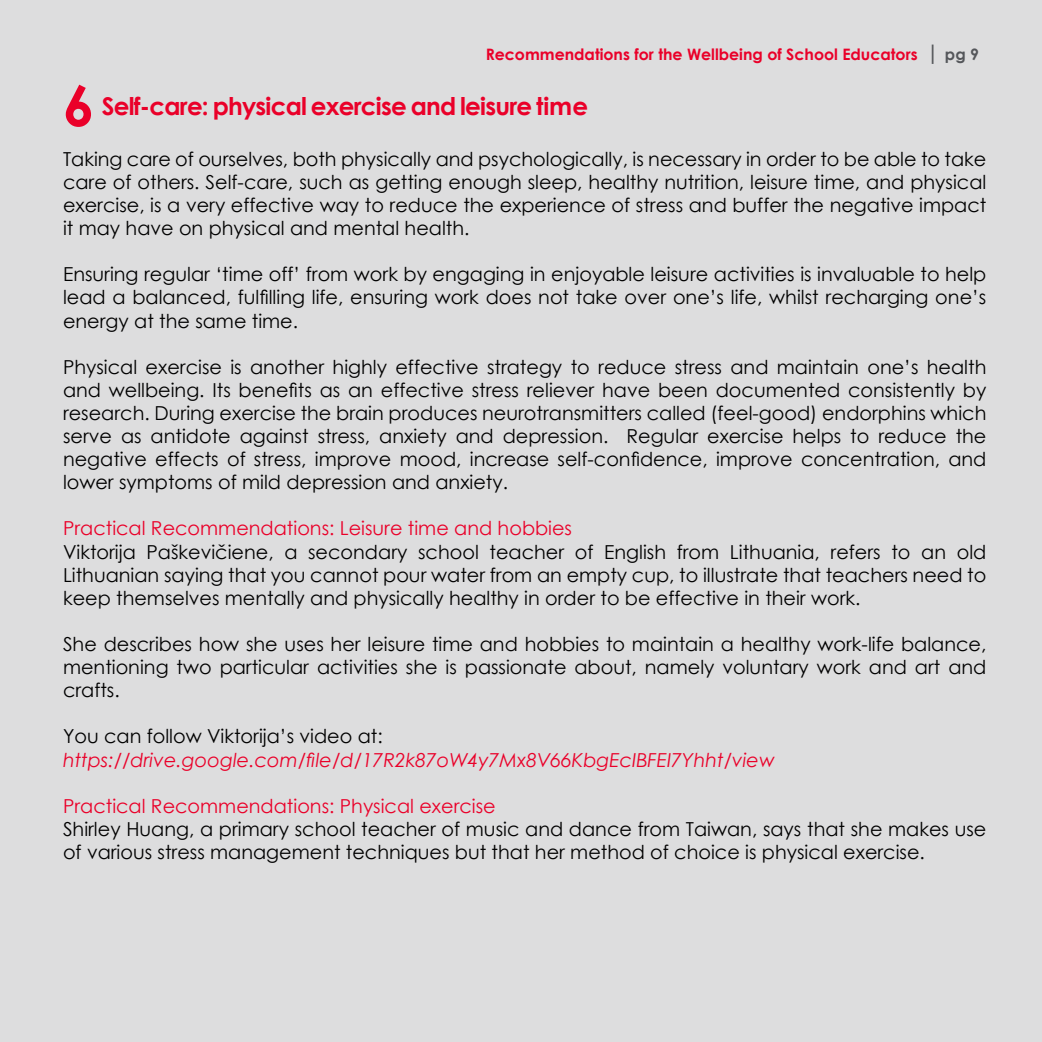
<style>
.page{position:relative;width:1042px;height:1042px;background:#ddddde}
.page>*{position:absolute;margin:0;border:0;box-sizing:border-box;transform-origin:0 0}
.t1{font:700 56px "Century Gothic";color:#ea0029}
.t2{font:700 24.5px "Century Gothic";letter-spacing:-.03em;color:#ea0029}
.t3{font:19.25px/23.1px "Century Gothic";color:#000;text-align:justify}
.t4{font:19.25px "Century Gothic";color:#ea0029}
.t5{font:italic 19.25px "Century Gothic";color:#ea0029}
.t6{font:700 15.75px "Century Gothic";color:#ea0029}
.s1{font-size:21px;color:#54565a}
.s2{color:#54565a}
</style>
<div class="page">
<p class="t6" style="left:486px;top:43px;width:495px">Recommendations for the Wellbeing of School Educators <span class="s1">|</span> <span class="s2">pg 9</span></p>
<h1 class="t1" style="left:63px;top:63px;width:33px">6</h1>
<p class="t2" style="left:102px;top:87px;width:488px">Self-care: physical exercise and leisure time</p>
<p class="t3" style="left:63px;top:147px;width:925px">Taking care of ourselves, both physically and psychologically, is necessary in order to be able to take care of others. Self-care, such as getting enough sleep, healthy nutrition, leisure time, and physical exercise, is a very effective way to reduce the experience of stress and buffer the negative impact it may have on physical and mental health.</p>
<p class="t3" style="left:63px;top:262px;width:925px">Ensuring regular ‘time off’ from work by engaging in enjoyable leisure activities is invaluable to help lead a balanced, fulfilling life, ensuring work does not take over one’s life, whilst recharging one’s energy at the same time.</p>
<p class="t3" style="left:63px;top:355px;width:925px">Physical exercise is another highly effective strategy to reduce stress and maintain one’s health and wellbeing. Its benefits as an effective stress reliever have been documented consistently by research. During exercise the brain produces neurotransmitters called (feel-good) endorphins which serve as antidote against stress, anxiety and depression. Regular exercise helps to reduce the negative effects of stress, improve mood, increase self-confidence, improve concentration, and lower symptoms of mild depression and anxiety.</p>
<p class="t4" style="left:63px;top:515px;width:510px">Practical Recommendations: Leisure time and hobbies</p>
<p class="t3" style="left:63px;top:540px;width:925px">Viktorija Paškevičiene, a secondary school teacher of English from Lithuania, refers to an old Lithuanian saying that you cannot pour water from an empty cup, to illustrate that teachers need to keep themselves mentally and physically healthy in order to be effective in their work.</p>
<p class="t3" style="left:63px;top:632px;width:925px">She describes how she uses her leisure time and hobbies to maintain a healthy work-life balance, mentioning two particular activities she is passionate about, namely voluntary work and art and crafts.</p>
<p class="t3" style="left:63px;top:724px;width:321px">You can follow Viktorija’s video at:</p>
<p class="t5" style="left:63px;top:746px;width:713px">https://drive.google.com/file/d/17R2k87oW4y7Mx8V66KbgEcIBFEI7Yhht/view</p>
<p class="t4" style="left:63px;top:792px;width:434px">Practical Recommendations: Physical exercise</p>
<p class="t3" style="left:63px;top:817px;width:925px">Shirley Huang, a primary school teacher of music and dance from Taiwan, says that she makes use of various stress management techniques but that her method of choice is physical exercise.</p>
</div>
